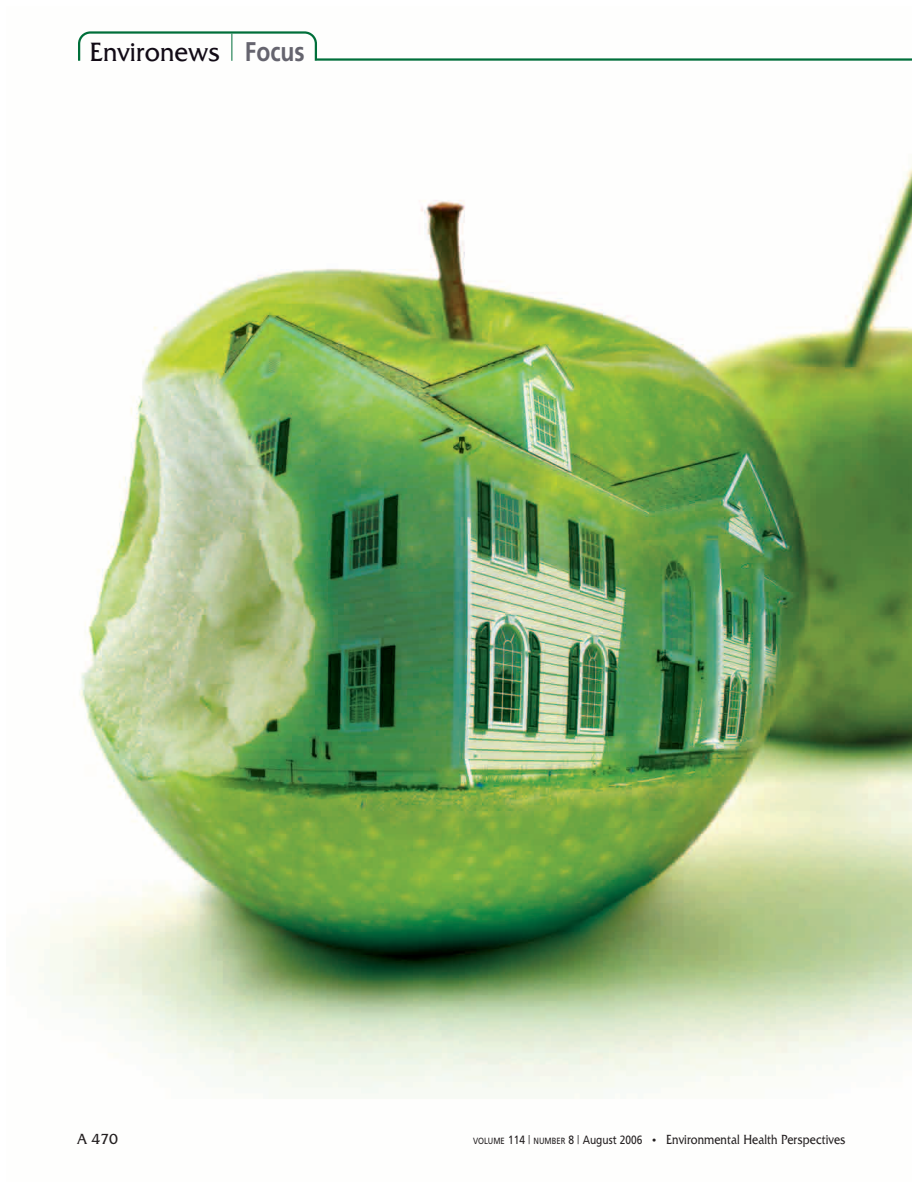
<style>
.page{position:relative;width:918px;height:1188px;background:#fff}
.page>*{position:absolute;margin:0;border:0;box-sizing:border-box;transform-origin:0 0}
.t1{font:27px "Friz Quadrata IT Cby BT";color:#120b16;scale:.95 1}
.t2{font:15px "Friz Quadrata IT Cby BT";color:#231f20}
.t3{font:13.5px "Friz Quadrata IT Cby BT";color:#231f20;scale:.85 1}
.s1{font-family:"Frutiger";font-weight:700;color:#65646e}
.s2{font-family:"Frutiger";font-size:9px}
.s3{font-family:"Frutiger";font-size:12px}
.s4{font-family:"Frutiger";font-weight:300;font-size:12px}
.s5{font-size:10.5px}
</style>
<div class="page">
<img style="left:27px;top:168px;width:884px;height:930px">
<hr style="left:317px;top:58px;width:594px;height:3px;background:#006f3a">
<svg style="left:78px;top:31px;width:240px;height:30px"></svg>
<h1 class="t1" style="left:90px;top:41px;width:228px">Environews <span class="s1">Focus</span></h1>
<p class="t2" style="left:78px;top:1133px;width:42px">A 470</p>
<p class="t3" style="left:473px;top:1134px;width:440px"><span class="s2">VOLUME</span> <span class="s3">114</span> <span class="s4">|</span> <span class="s2">NUMBER</span> <span class="s3">8</span> <span class="s4">|</span> <span class="s3">August 2006</span> <span class="s5">•</span> Environmental Health Perspectives</p>
</div>
